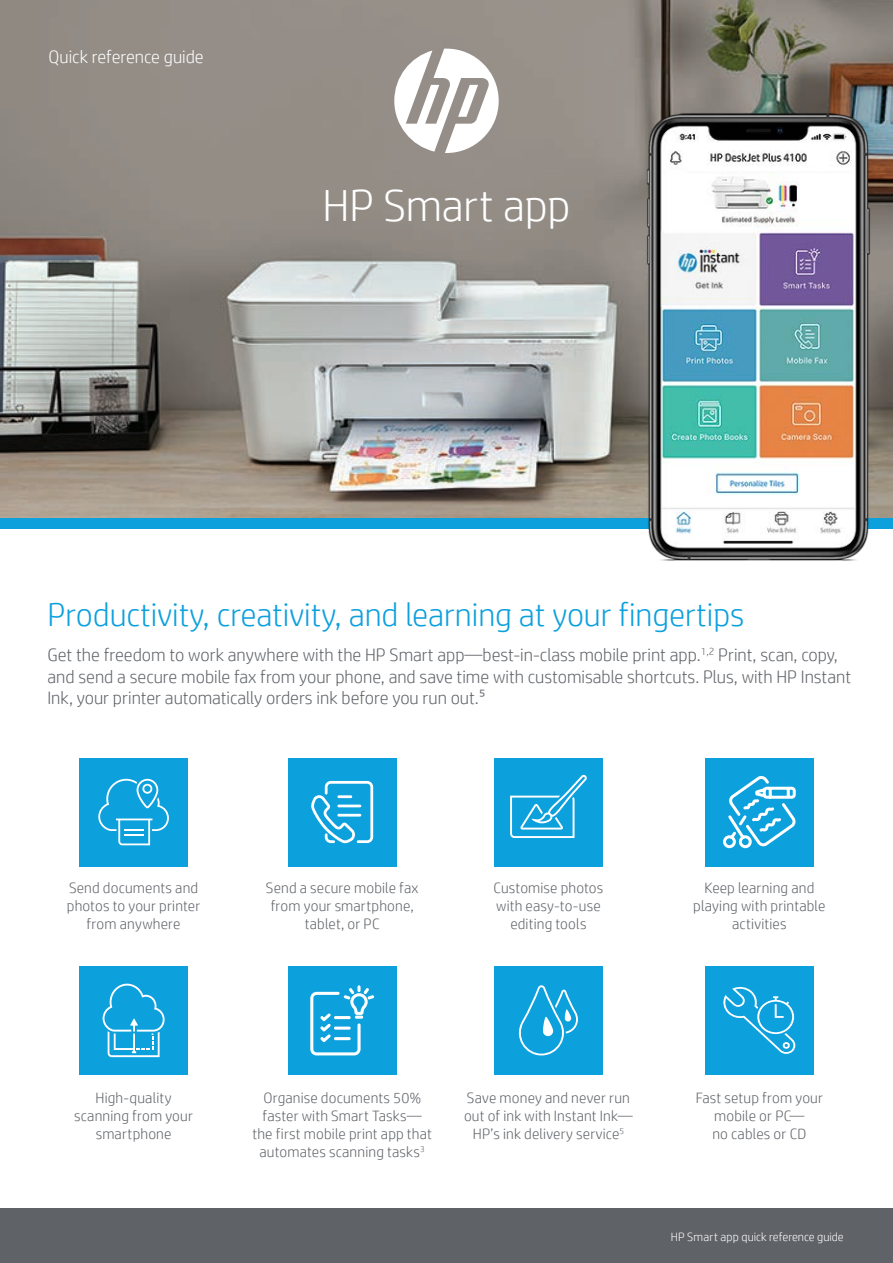
<style>
.page{position:relative;width:893px;height:1263px;background:#fff}
.page>*{position:absolute;margin:0;border:0;box-sizing:border-box;transform-origin:0 0}
.t1{font:300 45px "HP Simplified";letter-spacing:-.005em;color:#fff}
.t2{font:300 33px "HP Simplified";color:#0ca0dd}
.t3{font:300 18px/21.6px "HP Simplified";color:#5f6368}
.t4{font:300 18px "HP Simplified";color:#fff}
.t5{font:300 15px/18px "HP Simplified";letter-spacing:.01em;color:#5f6368;text-align:center}
.t6{font:300 12px "HP Simplified";color:#fff}
</style>
<div class="page">
<img style="left:0;top:0;width:893px;height:519px">
<div style="left:0;top:519px;width:893px;height:10px;background:#0ca0dd"></div>
<div style="left:0;top:1209px;width:893px;height:54px;background:#5f6368"></div>
<img style="left:646px;top:112px;width:226px;height:449px">
<div style="left:494px;top:966px;width:109px;height:109px;background:#0ca0dd"></div>
<svg style="left:518px;top:985px;width:60px;height:70px"></svg>
<div style="left:705px;top:966px;width:109px;height:109px;background:#0ca0dd"></div>
<svg style="left:723px;top:986px;width:73px;height:68px"></svg>
<div style="left:79px;top:758px;width:109px;height:108px;background:#0ca0dd"></div>
<svg style="left:98px;top:779px;width:71px;height:66px"></svg>
<div style="left:79px;top:966px;width:109px;height:109px;background:#0ca0dd"></div>
<svg style="left:103px;top:984px;width:62px;height:73px"></svg>
<svg style="left:394px;top:49px;width:105px;height:104px"></svg>
<div style="left:494px;top:758px;width:109px;height:108px;background:#0ca0dd"></div>
<svg style="left:510px;top:775px;width:77px;height:63px"></svg>
<div style="left:288px;top:758px;width:109px;height:108px;background:#0ca0dd"></div>
<svg style="left:311px;top:781px;width:62px;height:62px"></svg>
<hr style="left:337px;top:795px;width:15px;height:3px;background:#fff">
<hr style="left:337px;top:804px;width:24px;height:3px;background:#fff">
<hr style="left:337px;top:814px;width:24px;height:2px;background:#fff">
<div style="left:288px;top:966px;width:109px;height:109px;background:#0ca0dd"></div>
<svg style="left:310px;top:985px;width:64px;height:70px"></svg>
<div style="left:705px;top:758px;width:109px;height:108px;background:#0ca0dd"></div>
<svg style="left:723px;top:776px;width:73px;height:73px"></svg>
<p class="t4" style="left:49px;top:45px;width:157px">Quick reference guide</p>
<h1 class="t1" style="left:322px;top:176px;width:250px">HP Smart app</h1>
<h2 class="t2" style="left:48px;top:593px;width:699px">Productivity, creativity, and learning at your fingertips</h2>
<p class="t3" style="left:48px;top:643px;width:805px">Get the freedom to work anywhere with the HP Smart app—best-in-class mobile print app.<sup>1,2</sup> Print, scan, copy, and send a secure mobile fax from your phone, and save time with customisable shortcuts. Plus, with HP Instant<br>Ink, your printer automatically orders ink before you run out.5</p>
<p class="t5" style="left:67px;top:879px;width:135px">Send documents and photos to your printer from anywhere</p>
<p class="t5" style="left:266px;top:879px;width:154px">Send a secure mobile fax from your smartphone, tablet, or PC</p>
<p class="t5" style="left:493px;top:879px;width:111px">Customise photos with easy-to-use editing tools</p>
<p class="t5" style="left:693px;top:879px;width:134px">Keep learning and playing with printable activities</p>
<p class="t5" style="left:74px;top:1088px;width:120px">High-quality scanning from your smartphone</p>
<p class="t5" style="left:252px;top:1088px;width:181px">Organise documents 50% faster with Smart Tasks— the first mobile print app that automates scanning tasks<sup>3</sup></p>
<p class="t5" style="left:464px;top:1088px;width:170px">Save money and never run out of ink with Instant Ink—<br>HP’s ink delivery service<sup>5</sup></p>
<p class="t5" style="left:696px;top:1088px;width:129px">Fast setup from your mobile or PC—<br>no cables or CD</p>
<p class="t6" style="left:671px;top:1228px;width:175px">HP Smart app quick reference guide</p>
</div>
